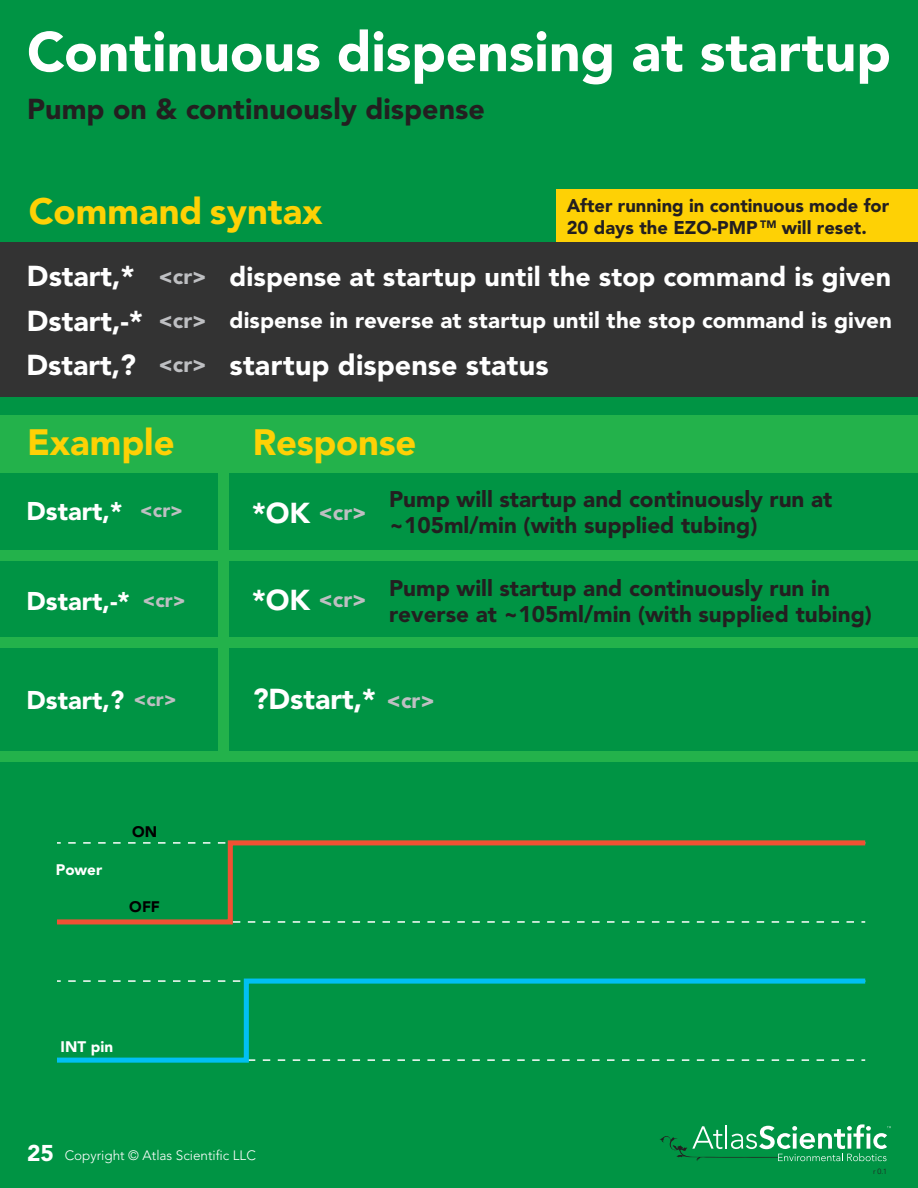
<style>
.page{position:relative;width:918px;height:1188px;background:#009444}
.page>*{position:absolute;margin:0;border:0;box-sizing:border-box;transform-origin:0 0}
.t1{font:900 55.2px "Avenir";color:#fff}
.t2{font:900 36.45px "Avenir";color:#fed105}
.t3{font:900 28.65px "Avenir";color:#fff}
.t4{font:900 28.65px "Avenir";letter-spacing:.005em;color:#231f20}
.t5{font:900 26.85px "Avenir";letter-spacing:.005em;color:#fff}
.t6{font:900 25.5px "Avenir";color:#fff}
.t7{font:900 22.5px/25.8px "Avenir";color:#231f20}
.t8{font:900 22.35px "Avenir";letter-spacing:.005em;color:#fff}
.t9{font:900 21.75px "Avenir";color:#bebfc2}
.t10{font:900 19.5px "Avenir";color:#bebfc2}
.t11{font:900 18.3px "Avenir";color:#231f20}
.t12{font:900 15.15px "Avenir";letter-spacing:.005em;color:#fff}
.t13{font:900 15.15px "Avenir";color:#000}
.t14{font:300 13.5px "Avenir";color:#fff}
.t15{font:300 7.5px "Avenir";color:#231f20}
.s1{font-weight:900;font-size:22.65px}
</style>
<div class="page">
<svg style="left:57px;top:840px;width:809px;height:85px"></svg>
<svg style="left:57px;top:978px;width:809px;height:85px"></svg>
<div style="left:0;top:242px;width:918px;height:155px;background:#333"></div>
<div style="left:0;top:415px;width:918px;height:58px;background:#23b24b"></div>
<div style="left:218px;top:473px;width:11px;height:284px;background:#23b24b"></div>
<div style="left:0;top:550px;width:918px;height:11px;background:#23b24b"></div>
<div style="left:0;top:637px;width:918px;height:11px;background:#23b24b"></div>
<div style="left:0;top:752px;width:918px;height:10px;background:#23b24b"></div>
<div style="left:557px;top:189px;width:361px;height:53px;background:#fed105"></div>
<svg style="left:660px;top:1124px;width:231px;height:37px"></svg>
<p class="t1" style="left:27px;top:19px;width:865px">Continuous dispensing at startup</p>
<p class="t4" style="left:27px;top:92px;width:459px">Pump on &amp; continuously dispense</p>
<p class="t2" style="left:29px;top:189px;width:295px">Command syntax</p>
<p class="t11" style="left:567px;top:195px;width:324px">After running in continuous mode for</p>
<p class="t11" style="left:567px;top:217px;width:302px">20 days the EZO-PMP <sup>TM</sup> will reset.</p>
<p class="t5" style="left:230px;top:260px;width:663px">dispense at startup until the stop command is given</p>
<p class="t3" style="left:27px;top:259px;width:109px">Dstart,*</p>
<p class="t9" style="left:158px;top:263px;width:50px">&lt;cr&gt;</p>
<p class="t9" style="left:158px;top:308px;width:50px">&lt;cr&gt;</p>
<p class="t9" style="left:158px;top:352px;width:50px">&lt;cr&gt;</p>
<p class="t3" style="left:27px;top:304px;width:117px">Dstart,-*</p>
<p class="t8" style="left:230px;top:306px;width:664px">dispense in reverse at startup until the stop command is given</p>
<p class="t3" style="left:27px;top:348px;width:111px">Dstart,?</p>
<p class="t3" style="left:230px;top:348px;width:321px">startup dispense status</p>
<p class="t2" style="left:27px;top:420px;width:149px">Example</p>
<p class="t2" style="left:253px;top:420px;width:165px">Response</p>
<p class="t6" style="left:27px;top:496px;width:97px">Dstart,*</p>
<p class="t3" style="left:252px;top:495px;width:60px">*OK</p>
<p class="t9" style="left:319px;top:499px;width:50px">&lt;cr&gt;</p>
<p class="t10" style="left:140px;top:498px;width:45px">&lt;cr&gt;</p>
<p class="t6" style="left:27px;top:586px;width:105px">Dstart,-*</p>
<p class="t10" style="left:143px;top:589px;width:45px">&lt;cr&gt;</p>
<p class="t3" style="left:252px;top:583px;width:60px">*OK</p>
<p class="t9" style="left:319px;top:587px;width:50px">&lt;cr&gt;</p>
<p class="t7" style="left:389px;top:486px;width:445px">Pump will startup and continuously run at ~105ml/min (with supplied tubing)</p>
<p class="t7" style="left:389px;top:575px;width:484px">Pump will startup and continuously run in reverse at ~105ml/min (with supplied tubing)</p>
<p class="t6" style="left:27px;top:684px;width:99px">Dstart,?</p>
<p class="t10" style="left:134px;top:687px;width:45px">&lt;cr&gt;</p>
<p class="t12" style="left:56px;top:861px;width:48px">Power</p>
<p class="t13" style="left:132px;top:823px;width:27px">ON</p>
<p class="t13" style="left:129px;top:897px;width:32px">OFF</p>
<p class="t12" style="left:60px;top:1038px;width:54px">INT pin</p>
<p class="t3" style="left:253px;top:681px;width:125px">?Dstart,*</p>
<p class="t9" style="left:387px;top:687px;width:50px">&lt;cr&gt;</p>
<p class="t14" style="left:27px;top:1148px;width:230px"><span class="s1">25</span> Copyright © Atlas Scientific LLC</p>
<p class="t15" style="left:873px;top:1167px;width:16px">r 0.1</p>
</div>
